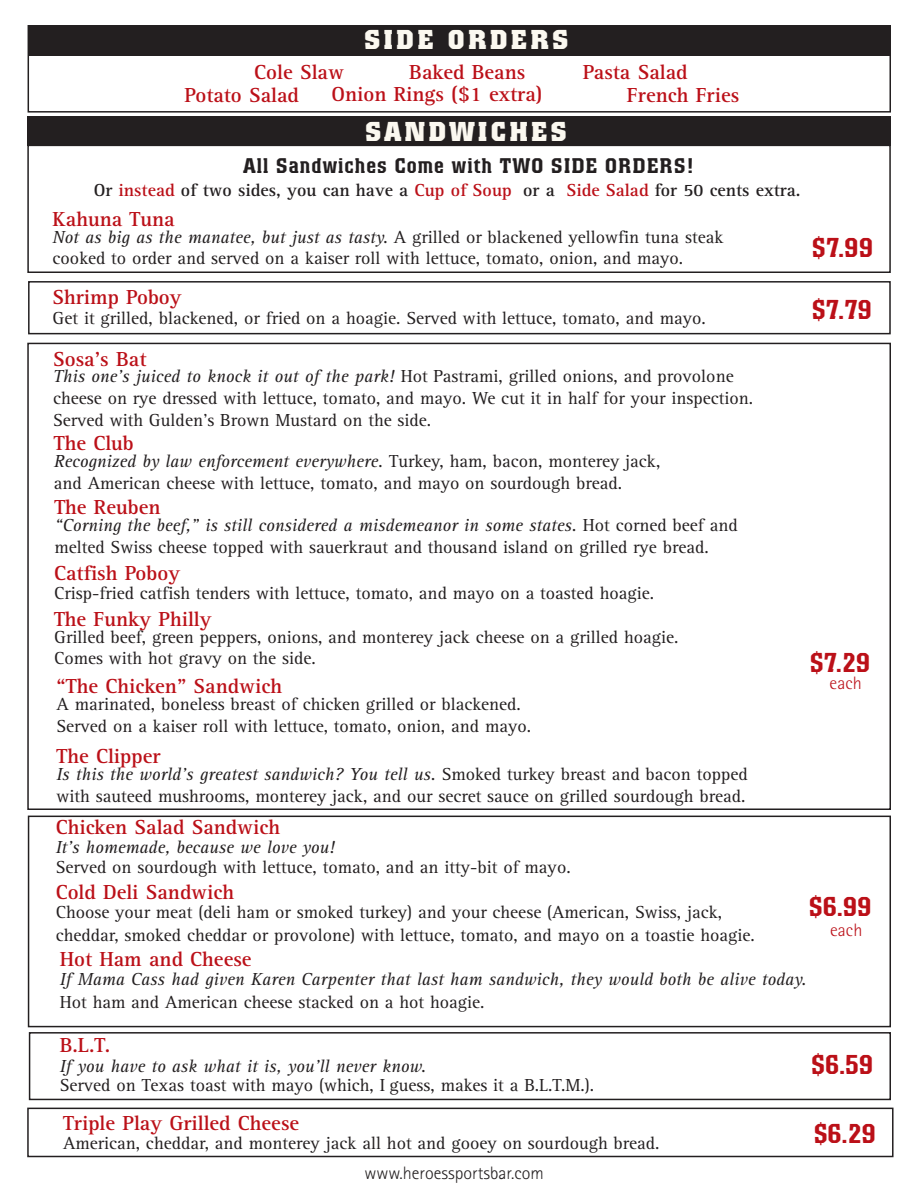
<style>
.page{position:relative;width:918px;height:1188px;background:#fff}
.page>*{position:absolute;margin:0;border:0;box-sizing:border-box;transform-origin:0 0}
.t1{font:500 27px "Colossalis";color:#bb1018}
.t2{font:700 27px "Colossalis";letter-spacing:.135em;color:#fbf8f0}
.t3{font:700 21px "Rotis Serif";color:#bb1018}
.t4{font:500 21px "Colossalis";letter-spacing:.05em;color:#231f20}
.t5{font:18px/21.6px "Rotis Serif";color:#231f20}
.t6{font:italic 18px "Rotis Serif";color:#231f20}
.t7{font:700 18px "Rotis Serif";color:#231f20}
.t8{font:300 18px "Rotis Sans Serif";color:#231f20}
.t9{font:300 18px "Rotis Semi Sans";color:#bb1018}
.s1{color:#bb1018}
.s2{font-style:italic}
</style>
<div class="page">
<div style="left:28px;top:816px;width:863px;height:211px;border:2px solid #231f20"></div>
<div style="left:29px;top:1032px;width:862px;height:68px;border:2px solid #231f20"></div>
<div style="left:27px;top:1108px;width:867px;height:49px;border:2px solid #231f20"></div>
<div style="left:28px;top:281px;width:863px;height:53px;border:2px solid #231f20"></div>
<div style="left:27px;top:145px;width:864px;height:128px;border:2px solid #231f20"></div>
<div style="left:28px;top:25px;width:863px;height:88px;border:2px solid #231f20"></div>
<div style="left:28px;top:26px;width:861px;height:30px;background:#231f20"></div>
<div style="left:28px;top:116px;width:863px;height:30px;background:#231f20"></div>
<h1 class="t2" style="left:364px;top:30px;width:205px">SIDE ORDERS</h1>
<p class="t3" style="left:254px;top:65px;width:91px">Cole Slaw</p>
<p class="t3" style="left:409px;top:65px;width:118px">Baked Beans</p>
<p class="t3" style="left:583px;top:65px;width:106px">Pasta Salad</p>
<p class="t3" style="left:185px;top:88px;width:116px">Potato Salad</p>
<p class="t3" style="left:332px;top:87px;width:213px">Onion Rings ($1 extra)</p>
<p class="t3" style="left:627px;top:88px;width:114px">French Fries</p>
<h1 class="t2" style="left:365px;top:122px;width:203px">SANDWICHES</h1>
<p class="t4" style="left:243px;top:158px;width:451px">All Sandwiches Come with TWO SIDE ORDERS!</p>
<p class="t7" style="left:94px;top:184px;width:708px">Or <span class="s1">instead</span> of two sides, you can have a <span class="s1">Cup of Soup</span> or a <span class="s1">Side Salad</span> for 50 cents extra.</p>
<p class="t3" style="left:53px;top:212px;width:124px">Kahuna Tuna</p>
<p class="t5" style="left:53px;top:228px;width:672px"><span class="s2">Not as big as the manatee, but just as tasty.</span> A grilled or blackened yellowfin tuna steak cooked to order and served on a kaiser roll with lettuce, tomato, onion, and mayo.</p>
<p class="t3" style="left:52px;top:290px;width:131px">Shrimp Poboy</p>
<p class="t5" style="left:52px;top:309px;width:655px">Get it grilled, blackened, or fried on a hoagie. Served with lettuce, tomato, and mayo.</p>
<p class="t3" style="left:53px;top:352px;width:95px">Sosa’s Bat</p>
<p class="t5" style="left:53px;top:368px;width:702px"><span class="s2">This one’s juiced to knock it out of the park!</span> Hot Pastrami, grilled onions, and provolone cheese on rye dressed with lettuce, tomato, and mayo. We cut it in half for your inspection.<br>Served with Gulden’s Brown Mustard on the side.</p>
<p class="t3" style="left:54px;top:436px;width:82px">The Club</p>
<p class="t5" style="left:54px;top:452px;width:608px"><span class="s2">Recognized by law enforcement everywhere.</span> Turkey, ham, bacon, monterey jack, and American cheese with lettuce, tomato, and mayo on sourdough bread.</p>
<h1 class="t1" style="left:812px;top:238px;width:62px">$7.99</h1>
<h1 class="t1" style="left:812px;top:300px;width:61px">$7.79</h1>
<p class="t3" style="left:54px;top:500px;width:108px">The Reuben</p>
<p class="t5" style="left:54px;top:516px;width:685px"><span class="s2">“Corning the beef,” is still considered a misdemeanor in some states.</span> Hot corned beef and melted Swiss cheese topped with sauerkraut and thousand island on grilled rye bread.</p>
<p class="t3" style="left:54px;top:566px;width:128px">Catfish Poboy</p>
<p class="t5" style="left:54px;top:585px;width:602px">Crisp-fried catfish tenders with lettuce, tomato, and mayo on a toasted hoagie.</p>
<p class="t3" style="left:54px;top:612px;width:159px">The Funky Philly</p>
<p class="t5" style="left:54px;top:628px;width:626px">Grilled beef, green peppers, onions, and monterey jack cheese on a grilled hoagie.<br>Comes with hot gravy on the side.</p>
<p class="t3" style="left:57px;top:679px;width:227px">“The Chicken” Sandwich</p>
<p class="t5" style="left:57px;top:695px;width:476px">A marinated, boneless breast of chicken grilled or blackened.<br>Served on a kaiser roll with lettuce, tomato, onion, and mayo.</p>
<p class="t3" style="left:57px;top:749px;width:106px">The Clipper</p>
<p class="t5" style="left:57px;top:765px;width:693px"><span class="s2">Is this the world’s greatest sandwich? You tell us.</span> Smoked turkey breast and bacon topped with sauteed mushrooms, monterey jack, and our secret sauce on grilled sourdough bread.</p>
<p class="t3" style="left:56px;top:820px;width:226px">Chicken Salad Sandwich</p>
<p class="t6" style="left:56px;top:841px;width:281px">It’s homemade, because we love you!</p>
<p class="t5" style="left:56px;top:858px;width:516px">Served on sourdough with lettuce, tomato, and an itty-bit of mayo.</p>
<p class="t3" style="left:56px;top:885px;width:180px">Cold Deli Sandwich</p>
<p class="t5" style="left:56px;top:903px;width:701px;line-height:22.5px">Choose your meat (deli ham or smoked turkey) and your cheese (American, Swiss, jack, cheddar, smoked cheddar or provolone) with lettuce, tomato, and mayo on a toastie hoagie.</p>
<p class="t3" style="left:60px;top:952px;width:193px">Hot Ham and Cheese</p>
<p class="t6" style="left:60px;top:973px;width:748px">If Mama Cass had given Karen Carpenter that last ham sandwich, they would both be alive today.</p>
<p class="t5" style="left:60px;top:993px;width:426px">Hot ham and American cheese stacked on a hot hoagie.</p>
<p class="t3" style="left:60px;top:1038px;width:52px">B.L.T.</p>
<p class="t6" style="left:60px;top:1060px;width:368px">If you have to ask what it is, you’ll never know.</p>
<p class="t5" style="left:60px;top:1077px;width:536px">Served on Texas toast with mayo (which, I guess, makes it a B.L.T.M.).</p>
<p class="t3" style="left:63px;top:1116px;width:238px">Triple Play Grilled Cheese</p>
<p class="t5" style="left:63px;top:1134px;width:598px">American, cheddar, and monterey jack all hot and gooey on sourdough bread.</p>
<h1 class="t1" style="left:810px;top:653px;width:62px">$7.29</h1>
<p class="t9" style="left:830px;top:677px;width:34px">each</p>
<h1 class="t1" style="left:809px;top:897px;width:64px">$6.99</h1>
<p class="t9" style="left:830px;top:923px;width:34px">each</p>
<h1 class="t1" style="left:812px;top:1055px;width:63px">$6.59</h1>
<h1 class="t1" style="left:814px;top:1124px;width:63px">$6.29</h1>
<p class="t8" style="left:365px;top:1167px;width:181px">www.heroessportsbar.com</p>
</div>
